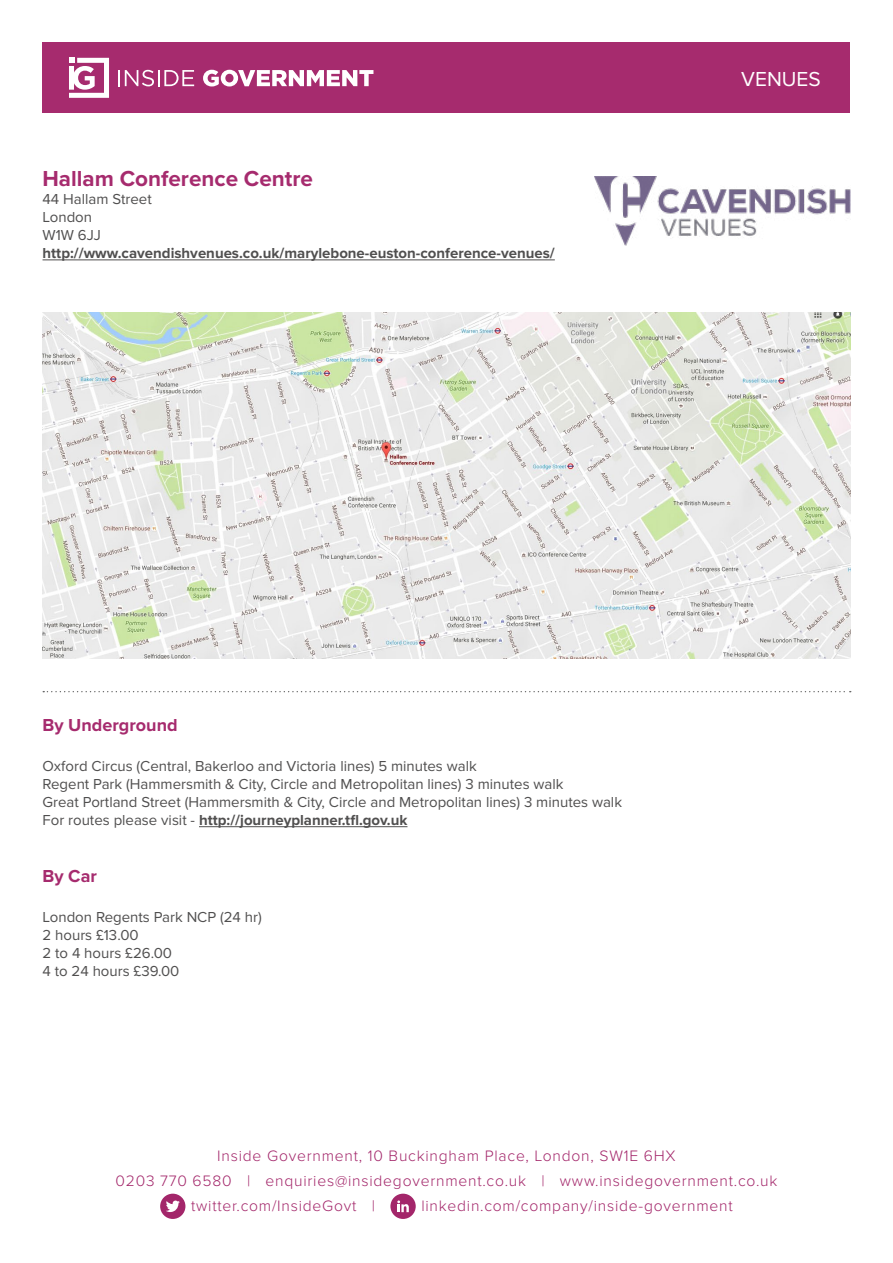
<style>
.page{position:relative;width:893px;height:1263px;background:#fff}
.page>*{position:absolute;margin:0;border:0;box-sizing:border-box;transform-origin:0 0}
.t1{font:700 22.5px "Proxima Nova";color:#a62b6e}
.t2{font:21px "Proxima Nova";color:#fff}
.t3{font:700 18px "Proxima Nova";color:#a62b6e}
.t4{font:300 15.6px "Proxima Nova";letter-spacing:.05em;color:#a3266a}
.t5{font:15px/18px "Proxima Nova";color:#504f4f}
.t6{font:700 15px "Proxima Nova";color:#504f4f}
.s1{font-weight:700}
</style>
<div class="page">
<hr style="left:43px;top:260px;width:512px;height:1px;background:#504f4f">
<div style="left:43px;top:43px;width:807px;height:70px;background:#a62b6e"></div>
<svg style="left:118px;top:70px;width:76px;height:16px"></svg>
<svg style="left:203px;top:70px;width:170px;height:16px"></svg>
<svg style="left:69px;top:58px;width:40px;height:40px"></svg>
<div style="left:160px;top:1194px;width:25px;height:25px;background:#a3266a;border-radius:50%"></div>
<svg style="left:166px;top:1200px;width:14px;height:12px"></svg>
<div style="left:390px;top:1194px;width:26px;height:25px;background:#a3266a;border-radius:50%"></div>
<svg style="left:397px;top:1200px;width:12px;height:12px"></svg>
<img style="left:43px;top:313px;width:807px;height:345px">
<svg style="left:43px;top:691px;width:808px;height:1px"></svg>
<hr style="left:199px;top:826px;width:208px;height:1px;background:#504f4f">
<img style="left:594px;top:177px;width:256px;height:69px">
<h1 class="t1" style="left:43px;top:165px;width:272px">Hallam Conference Centre</h1>
<p class="t5" style="left:43px;top:190px;width:111px">44 Hallam Street<br>London<br>W1W 6JJ</p>
<p class="t6" style="left:43px;top:244px;width:514px">http://www.cavendishvenues.co.uk/marylebone-euston-conference-venues/</p>
<h2 class="t2" style="left:741px;top:67px;width:81px">VENUES</h2>
<p class="t3" style="left:43px;top:715px;width:137px">By Underground</p>
<p class="t5" style="left:43px;top:757px;width:581px">Oxford Circus (Central, Bakerloo and Victoria lines) 5 minutes walk<br>Regent Park (Hammersmith &amp; City, Circle and Metropolitan lines) 3 minutes walk<br>Great Portland Street (Hammersmith &amp; City, Circle and Metropolitan lines) 3 minutes walk For routes please visit - <span class="s1">http://journeyplanner.tfl.gov.uk</span></p>
<p class="t3" style="left:43px;top:866px;width:56px">By Car</p>
<p class="t5" style="left:43px;top:908px;width:221px">London Regents Park NCP (24 hr)<br>2 hours £13.00<br>2 to 4 hours £26.00<br>4 to 24 hours £39.00</p>
<p class="t4" style="left:217px;top:1146px;width:460px">Inside Government, 10 Buckingham Place, London, SW1E 6HX</p>
<p class="t4" style="left:116px;top:1172px;width:663px">0203 770 6580 | enquiries@insidegovernment.co.uk | www.insidegovernment.co.uk</p>
<p class="t4" style="left:191px;top:1197px;width:186px">twitter.com/InsideGovt |</p>
<p class="t4" style="left:421px;top:1197px;width:313px">linkedin.com/company/inside-government</p>
</div>
